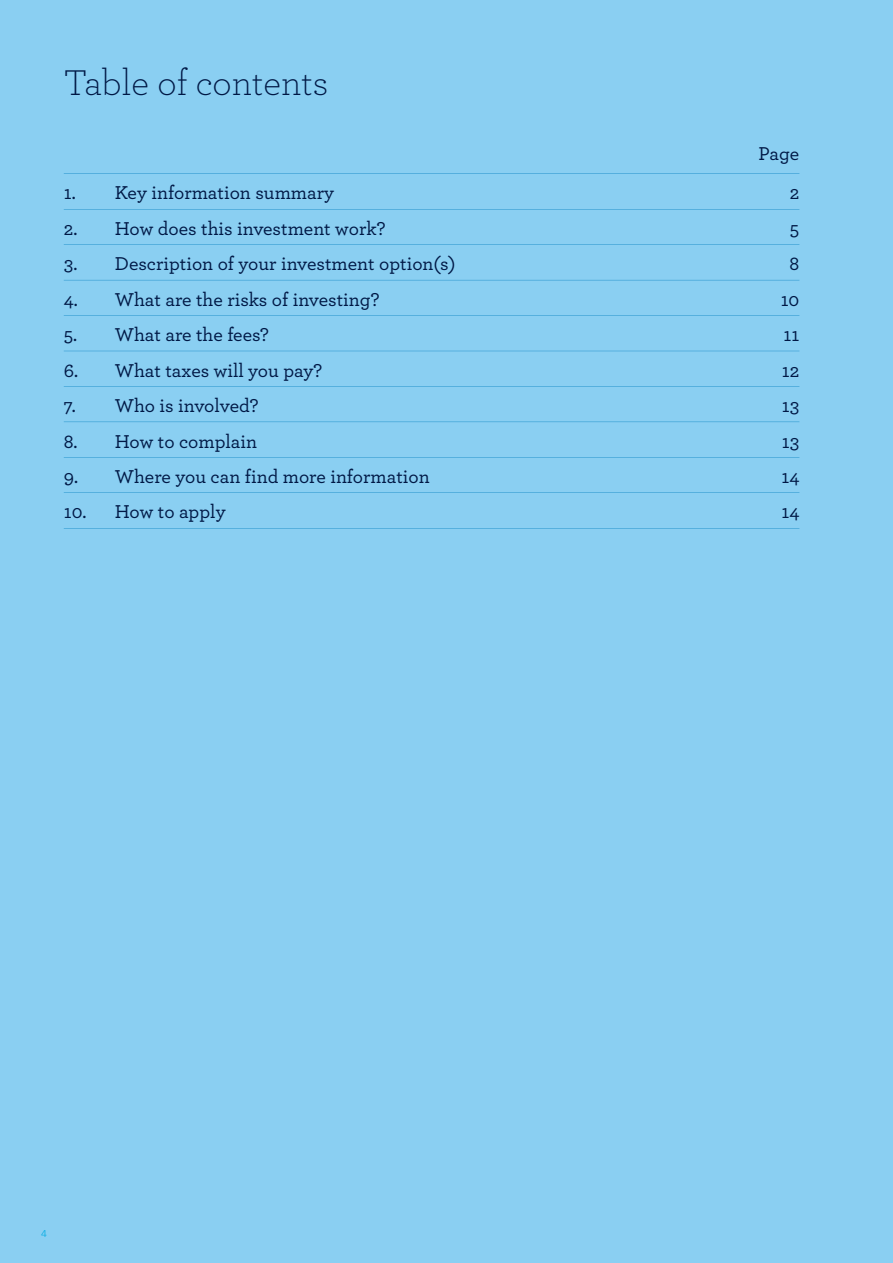
<style>
.page{position:relative;width:893px;height:1263px;background:#fff}
.page>*{position:absolute;margin:0;border:0;box-sizing:border-box;transform-origin:0 0}
.t1{font:300 37.5px "Archer";color:#001845}
.t2{font:500 19.5px "Archer";color:#001845}
.t3{font:300 10.5px "The Sans B3";color:#00abe2}
</style>
<div class="page">
<div style="left:0;top:0;width:893px;height:64px;background:#8acff2"></div>
<div style="left:64px;top:64px;width:765px;height:1071px;background:#8acff2"></div>
<div style="left:0;top:1135px;width:893px;height:128px;background:#8acff2"></div>
<div style="left:0;top:64px;width:64px;height:1071px;background:#8acff2"></div>
<div style="left:829px;top:64px;width:64px;height:1071px;background:#8acff2"></div>
<svg style="left:64px;top:528px;width:735px;height:1px"></svg>
<svg style="left:64px;top:457px;width:735px;height:1px"></svg>
<svg style="left:64px;top:422px;width:735px;height:1px"></svg>
<svg style="left:64px;top:386px;width:735px;height:1px"></svg>
<svg style="left:64px;top:351px;width:735px;height:1px"></svg>
<svg style="left:64px;top:315px;width:735px;height:1px"></svg>
<svg style="left:64px;top:280px;width:735px;height:1px"></svg>
<svg style="left:64px;top:244px;width:735px;height:1px"></svg>
<svg style="left:64px;top:209px;width:735px;height:1px"></svg>
<h1 class="t1" style="left:64px;top:65px;width:266px">Table of contents</h1>
<p class="t2" style="left:759px;top:144px;width:42px">Page</p>
<p class="t2" style="left:64px;top:184px;width:272px">1. Key information summary</p>
<p class="t2" style="left:790px;top:184px;width:11px">2</p>
<p class="t2" style="left:64px;top:219px;width:323px">2. How does this investment work?</p>
<p class="t2" style="left:790px;top:219px;width:11px">5</p>
<p class="t2" style="left:64px;top:255px;width:393px">3. Description of your investment option(s)</p>
<p class="t2" style="left:790px;top:255px;width:11px">8</p>
<p class="t2" style="left:64px;top:290px;width:317px">4. What are the risks of investing?</p>
<p class="t2" style="left:781px;top:290px;width:20px">10</p>
<p class="t2" style="left:64px;top:326px;width:207px">5. What are the fees?</p>
<p class="t2" style="left:783px;top:326px;width:17px">11</p>
<p class="t2" style="left:64px;top:361px;width:260px">6. What taxes will you pay?</p>
<p class="t2" style="left:782px;top:361px;width:19px">12</p>
<p class="t2" style="left:64px;top:396px;width:196px">7. Who is involved?</p>
<p class="t2" style="left:782px;top:396px;width:19px">13</p>
<p class="t2" style="left:64px;top:432px;width:195px">8. How to complain</p>
<p class="t2" style="left:782px;top:432px;width:19px">13</p>
<p class="t2" style="left:64px;top:467px;width:367px">9. Where you can find more information</p>
<p class="t2" style="left:781px;top:467px;width:19px">14</p>
<p class="t2" style="left:64px;top:503px;width:163px">10. How to apply</p>
<p class="t2" style="left:781px;top:503px;width:19px">14</p>
<p class="t3" style="left:41px;top:1229px;width:7px">4</p>
</div>
